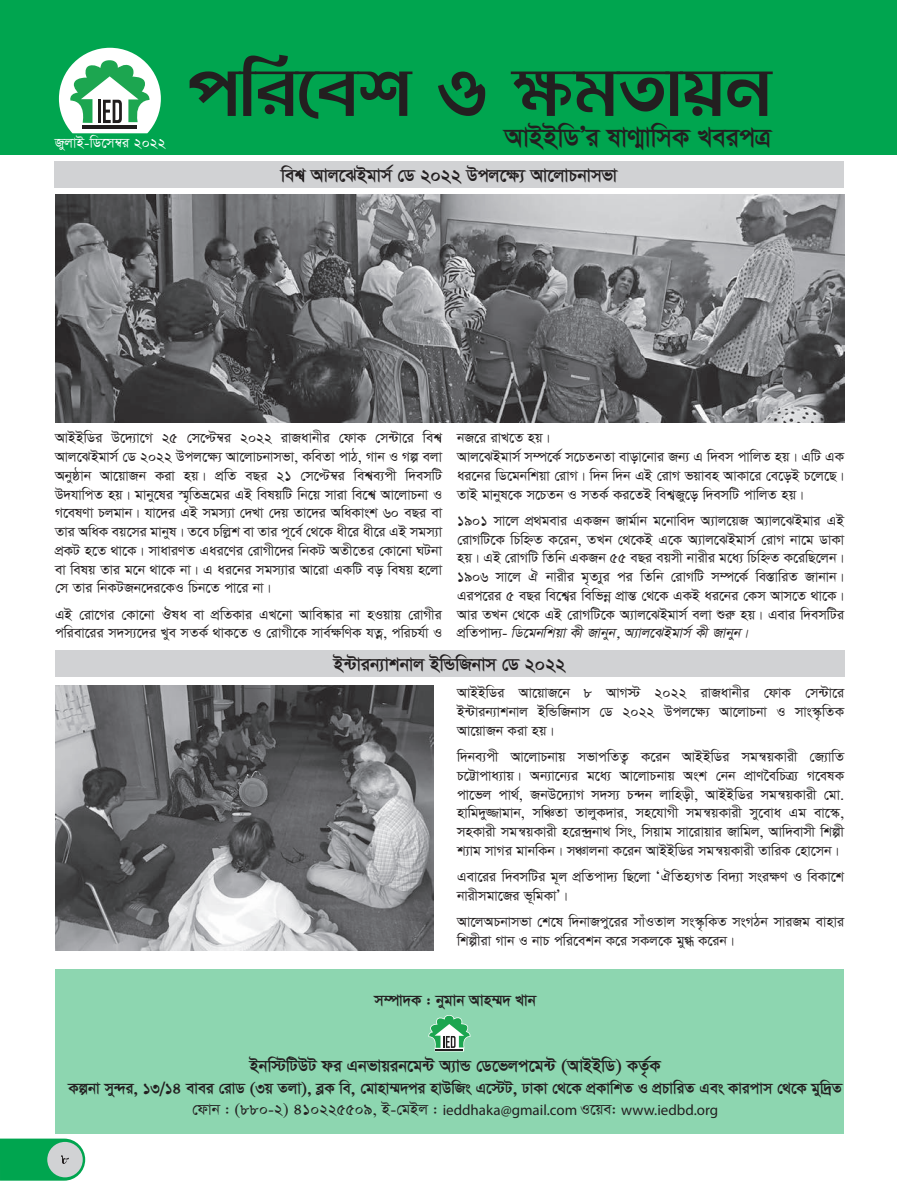
<style>
.page{position:relative;width:897px;height:1188px;background:#fff}
.page>*{position:absolute;margin:0;border:0;box-sizing:border-box;transform-origin:0 0}
.t1{font:700 82.35px "Bashundhara 21";color:#231f20}
.t2{font:700 30.45px "Sutonny MJ";color:#231f20}
.t3{font:700 21px "Sutonny MJ";color:#231f20}
.t4{font:700 19.5px "Sutonny MJ";color:#231f20}
.t5{font:700 18px/21.6px "Sutonny MJ";color:#231f20;text-align:center}
.t6{font:16.5px/18.8px "Sutonny MJ";color:#231f20;text-align:justify}
.t7{font:16.5px "Sutonny MJ";color:#fff}
.s1{font-style:italic}
.s2{font-weight:400}
.s3{font-family:"Myriad Pro";font-weight:400;font-size:15px}
</style>
<div class="page">
<div style="left:0;top:0;width:896px;height:155px;background:#00a54f"></div>
<svg style="left:59px;top:48px;width:102px;height:85px"></svg>
<hr style="left:83px;top:125px;width:54px;height:4px;background:#211e1e">
<svg style="left:0;top:1139px;width:85px;height:42px;background:#47b57c"></svg>
<div style="left:55px;top:161px;width:788px;height:27px;background:#d1d2d4"></div>
<div style="left:55px;top:650px;width:789px;height:27px;background:#d1d2d4"></div>
<div style="left:55px;top:969px;width:788px;height:164px;background:#8dd6b0"></div>
<svg style="left:427px;top:1015px;width:43px;height:119px"></svg>
<hr style="left:435px;top:1049px;width:28px;height:2px;background:#211e1e">
<img style="left:55px;top:195px;width:789px;height:228px">
<img style="left:55px;top:686px;width:378px;height:264px">
<p class="t7" style="left:55px;top:134px;width:112px">RYJVB-WW‡M¤^I 2022</p>
<h1 class="t1" style="left:188px;top:49px;width:584px">cwi‡ek I ÿgZvqb</h1>
<h2 class="t2" style="left:505px;top:120px;width:267px">AVBBWWÕI LVY¥VWMK LEICÎ</h2>
<p class="t3" style="left:281px;top:164px;width:337px">WEK^ AVJ‡SBGVM© †W 2022 DCJ‡Ÿ¨ AV‡JVPBVMFV</p>
<p class="t6" style="left:55px;top:429px;width:388px">AVBBWWI D‡`¨V‡M 25 †M‡Þ¤^I 2022 IVRAVBXI †DVK †M›UV‡I WEK^ AVJ‡SBGVM© †W 2022 DCJ‡Ÿ¨ AV‡JVPBVMFV, KWEZV CVV, MVB I MÍ EJV ABYÔVB AV‡QVRB KIV NQ| CÖWZ EQI 21 †M‡Þ¤^I WEK^E¨CX W`EMWU D`HVWCZ NQ| GVBY‡LI ¯§„WZÅ‡GI GB WELQWU WB‡Q MVIV WE‡K^ AV‡JVPBV I M‡ELYV PJGVB| HV‡`I GB MGM¨V †`LV †`Q ZV‡`I AWAKVSK 60 EQI EV ZVI AWAK EQ‡MI GVBYL| Z‡E PWJØK EV ZVI C~‡E© †_‡K AX‡I AX‡I GB MGM¨V CÖKU N‡Z _V‡K| MVAVIYZ GAI‡YI †IVMX‡`I WBKU AZX‡ZI †KV‡BV NUBV EV WELQ ZVI G‡B _V‡K BV| G AI‡BI MGM¨VI AV‡IV GKWU EO WELQ N‡JV †M ZVI WBKURB‡`I‡KI WPB‡Z CV‡I BV|</p>
<p class="t6" style="left:55px;top:606px;width:388px">GB †IV‡MI †KV‡BV JLA EV CÖWZKVI GL‡BV AVWE®‹VI BV NIQVQ †IVMXI<br>CWIEV‡II M`M¨‡`I LYE MZK© _VK‡Z I †IVMX‡K MVE©ŸWYK HZŒ, CWIPH©V I</p>
<p class="t6" style="left:457px;top:429px;width:388px;text-align:left">BR‡I IVL‡Z NQ|<br>AVJ‡SBGVM© M¤Ú‡K© M‡PZBZV EVOV‡BVI RB¨ G W`EM CVWJZ NQ| GWU GK AI‡BI WW‡GBWKQV †IVM| W`B W`B GB †IVM FQVEN AVKV‡I †E‡OB P‡J‡Q| ZVB GVBYL‡K M‡PZB I MZK© KI‡ZB WEK¦RY‡O W`EMWU CVWJZ NQ|</p>
<p class="t6" style="left:457px;top:512px;width:388px">1901 MV‡J CÖ_GEVI GKRB RVG©VB G‡BVWE` A¨VJ‡QR A¨VJ‡SBGVI GB †IVMWU‡K WPWÝZ K‡IB, ZLB †_‡KB G‡K A¨VJ‡SBGVM© †IVM BV‡G WVKV NQ| GB †IVMWU WZWB GKRB 55 EQI EQMX BVIXI G‡A¨ WPWÝZ K‡IWQ‡JB| 1906 MV‡J H BVIXI G„Z¨YI CI WZWB †IVMWU M¤Ú‡K© WE¯ÍVWIZ RVBVB| GIC‡II 5 EQI WE‡K¦I WEWFBŒ CÖVŠÍ†_‡K GKB AI‡BI †KM AVM‡Z _V‡K| AVI ZLB †_‡K GB †IVMWU‡K A¨VJ‡SBGVM© EJV ÏIÆ NQ| GEVI W`EMWUI CÖWZCV`¨- <span class="s1">WW‡GBWKQV KX RVBYB, A¨VJ‡SBGVM© KX RVBYB|</span></p>
<p class="t3" style="left:334px;top:653px;width:233px">B›UVIB¨VKBVJ BWÛWRBVM †W 2022</p>
<p class="t6" style="left:457px;top:684px;width:388px">AVBBWWI AV‡QVR‡B 8 AVM÷ 2022 IVRAVBXI †DVK †M›UV‡I B›UVIB¨VKBVJ BWÛWRBVM †W 2022 DCJ‡Ÿ¨ AV‡JVPBV I MVS¯‹…WZK AV‡QVRB KIV NQ|</p>
<p class="t6" style="left:457px;top:748px;width:388px">W`BE¨CX AV‡JVPBVQ MFVCWZZ¡ K‡IB AVBBWWI MGŠ^QKVIX †R¨VWZ P‡ÆVCVA¨VQ| AB¨V‡B¨I G‡A¨ AV‡JVPBVQ ASK †BB CÖVY‰EWPÎ¨ M‡ELK CV‡FJ CV_©, RBD‡`¨VM M`M¨ P›`B JVWNOX, AVBBWWI MGŠ^QKVIX †GV.<br>NVWG`Y¾VGVB, MWÂZV ZVJYK`VI, MN‡HVMX MGŠ^QKVIX MY‡EVA GG EV‡¯‹, MNKVIX MGŠ^QKVIX N‡I›`ªBV_ WMS, WMQVG MV‡IVQVI RVWGJ, AVW`EVMX WKÍX K¨VG MVMI GVBWKB| MÂVJBV K‡IB AVBBWWI MGŠ^QKVIX ZVWIK †NV‡MB|</p>
<p class="t6" style="left:457px;top:868px;width:388px">GEV‡II W`EMWUI G~J CÖWZCV`¨ WQ‡JV ÔHWZN¨MZ WE`¨V MSIŸY I WEKV‡K<br>BVIXMGV‡RI F~WGKVÕ|</p>
<p class="t6" style="left:457px;top:913px;width:388px">AV‡JAPBVMFV †K‡L W`BVRCY‡II MVUIZVJ MS¯‹…WKZ MSMVB MVIRG EVNVI<br>WKÍXIV MVB I BVP CWI‡EKB K‡I MKJ‡K GY» K‡IB|</p>
<p class="t5" style="left:374px;top:990px;width:163px">M¤ÚV`K : BYGVB AVN¤§` LVB</p>
<p class="t4" style="left:250px;top:1055px;width:415px">BBW÷WUDU DI GBFVQIB‡G›U A¨VÛ †W‡FJC‡G›U (AVBBWW) KZ©…K</p>
<p class="t5" style="left:68px;top:1078px;width:775px">KÍBV MY›`I, 13/14 EVEI †IVW (3Q ZJV), EØK WE, †GVNV¤§`CI NVDWRS G‡÷U, XVKV †_‡K CÖKVWKZ I CÖPVWIZ GES KVICVM †_‡K GYW`ªZ <span class="s2">†DVB : (880-2) 410225509, B-†GBJ :</span> <span class="s3">ieddhaka@gmail.com</span> <span class="s2">I‡QE:</span> <span class="s3">www.iedbd.org</span></p>
</div>
